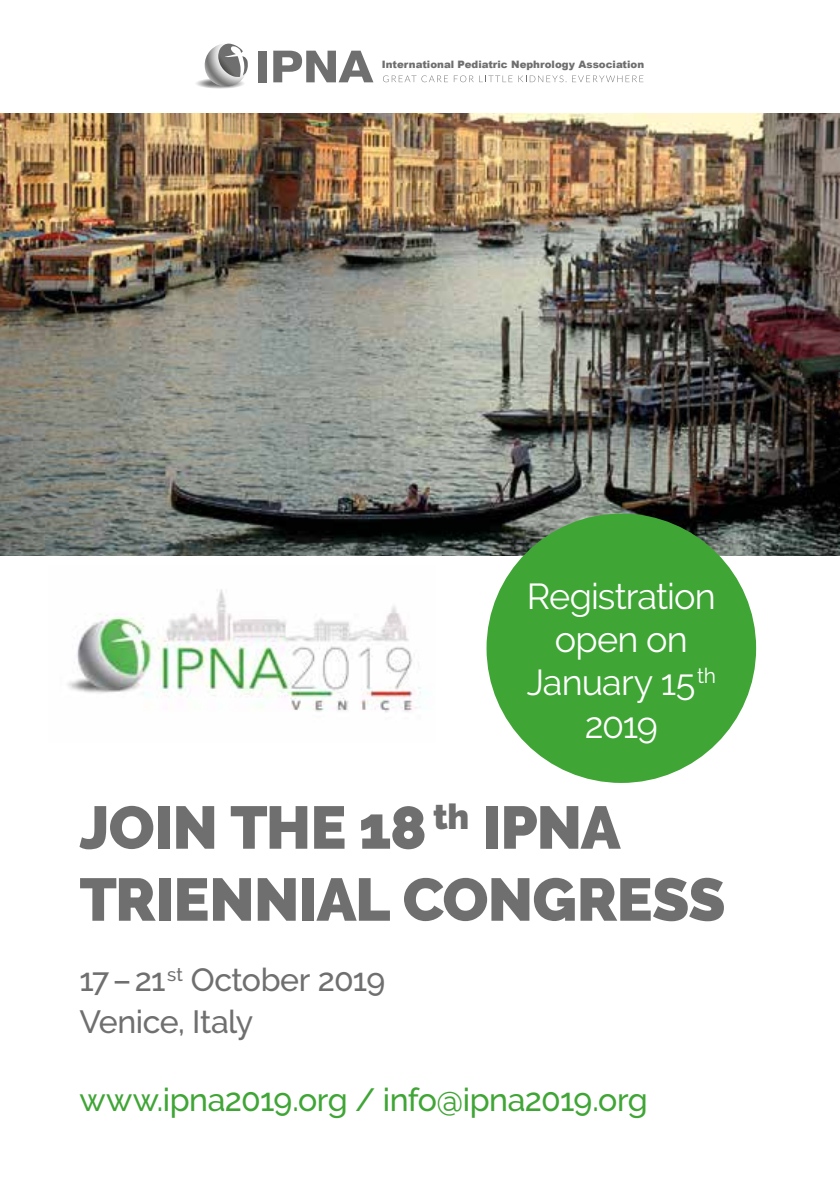
<style>
.page{position:relative;width:840px;height:1191px;background:#fff}
.page>*{position:absolute;margin:0;border:0;box-sizing:border-box;transform-origin:0 0}
.t1{font:900 60px/72px "Raleway";letter-spacing:-.01em;color:#706f6f}
.t2{font:36px/43.2px "Raleway";letter-spacing:-.025em;color:#fff;text-align:center}
.t3{font:500 32px "Raleway";letter-spacing:-.015em;color:#3fa535}
.t4{font:500 32px/41.2px "Raleway";letter-spacing:-.02em;color:#706f6f}
.t5{font:900 10.2px "Arial";color:#706f6f}
</style>
<div class="page">
<img style="left:0;top:113px;width:839px;height:443px">
<div style="left:486px;top:513px;width:269px;height:270px;background:#3fa535;border-radius:50%"></div>
<svg style="left:194px;top:78px;width:52px;height:11px"></svg>
<svg style="left:202px;top:43px;width:46px;height:46px"></svg>
<div style="left:258px;top:51px;width:9px;height:31px;background:#706f6f"></div>
<svg style="left:273px;top:51px;width:100px;height:31px"></svg>
<svg style="left:383px;top:75px;width:90px;height:7px"></svg>
<svg style="left:479px;top:76px;width:33px;height:6px"></svg>
<svg style="left:518px;top:75px;width:48px;height:7px"></svg>
<svg style="left:572px;top:76px;width:71px;height:6px"></svg>
<img style="left:67px;top:589px;width:354px;height:124px">
<p class="t5" style="left:381px;top:57px;width:264px">International Pediatric Nephrology Association</p>
<h2 class="t2" style="left:526px;top:574px;width:191px">Registration open on<br>January 15<sup>th<br></sup>2019</h2>
<h1 class="t1" style="left:79px;top:791px;width:647px">JOIN THE 18 <sup>th</sup> IPNA<br>TRIENNIAL CONGRESS</h1>
<h3 class="t4" style="left:79px;top:959px;width:307px">17–21<sup>st</sup> October 2019<br>Venice, Italy</h3>
<h3 class="t3" style="left:79px;top:1080px;width:569px">www.ipna2019.org / info@ipna2019.org</h3>
</div>
